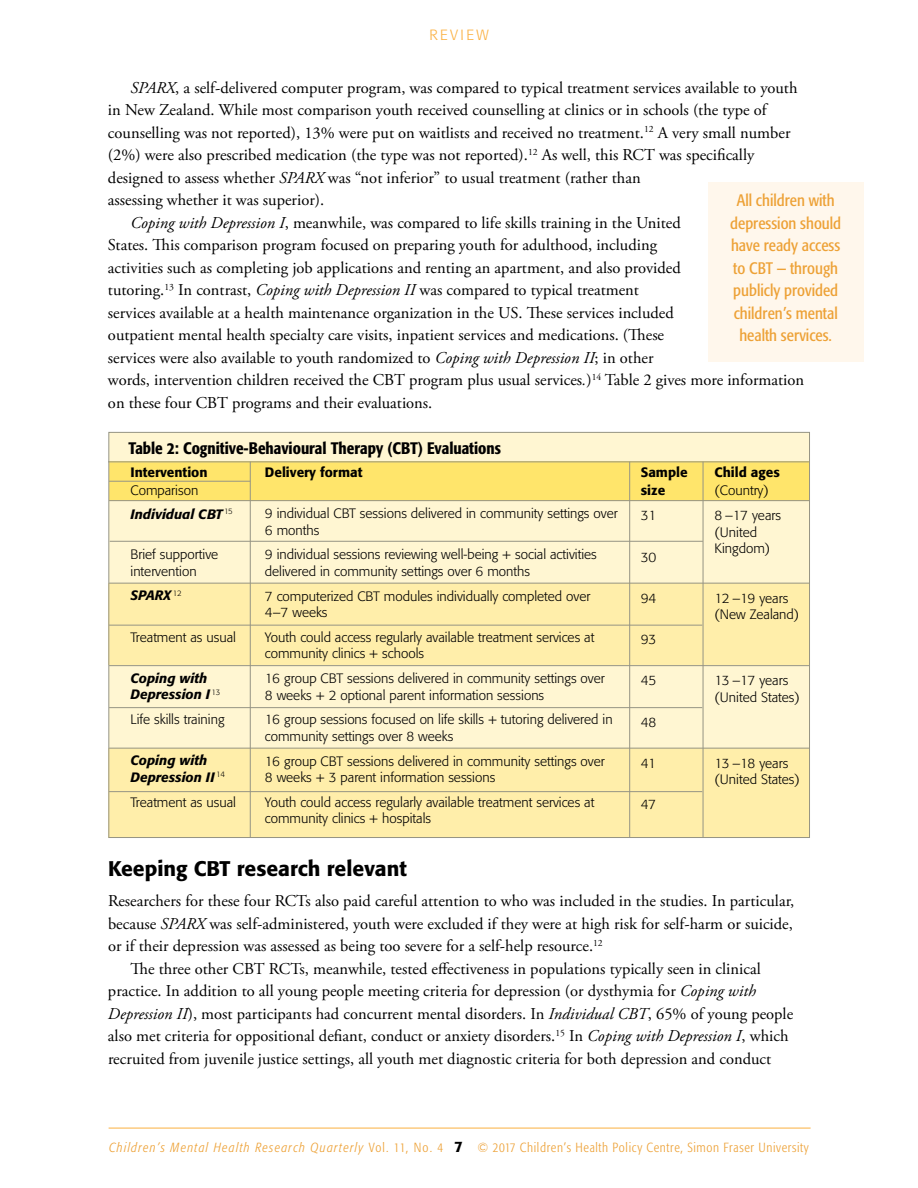
<style>
.page{position:relative;width:918px;height:1188px;background:#fff}
.page>*{position:absolute;margin:0;border:0;box-sizing:border-box;transform-origin:0 0}
.t1{font:500 21px "Formata";color:#000}
.t2{font:16.5px "Adobe Garamond Pro";color:#000}
.t3{font:condensed 16.5px/22.5px "Formata";color:#eda136;text-align:center}
.t4{font:500 condensed 16.5px "Formata";color:#000}
.t5{font:300 14.7px "Formata";letter-spacing:.155em;color:#fbb040}
.t6{font:300 13.5px/16.5px "Formata";color:#000}
.t7{font:italic 500 13.5px/16.5px "Formata";color:#000}
.t8{font:500 13.5px/18px "Formata";color:#000}
.t9{font:300 condensed 13.2px "Formata";letter-spacing:.05em;color:#eda136}
.s1{font-style:italic}
.s2{font-weight:300;font-style:normal}
.s3{font-weight:500;font-stretch:normal;font-size:15px;color:#000}
</style>
<div class="page">
<hr style="left:109px;top:1128px;width:702px;height:1px;background:#fbb040">
<div style="left:109px;top:432px;width:701px;height:403px;background:#fff6d2"></div>
<div style="left:108px;top:583px;width:702px;height:82px;background:#fea"></div>
<div style="left:108px;top:748px;width:702px;height:90px;background:#fea"></div>
<div style="left:109px;top:461px;width:701px;height:39px;background:#ffe56b"></div>
<hr style="left:108px;top:461px;width:701px;height:1px;background:#959484">
<hr style="left:109px;top:500px;width:701px;height:1px;background:#959484">
<hr style="left:250px;top:462px;width:1px;height:376px;background:#959484">
<hr style="left:629px;top:462px;width:1px;height:375px;background:#959484">
<hr style="left:703px;top:462px;width:1px;height:375px;background:#959484">
<hr style="left:109px;top:583px;width:701px;height:1px;background:#959484">
<hr style="left:109px;top:481px;width:141px;height:1px;background:#959484">
<hr style="left:109px;top:665px;width:701px;height:1px;background:#959484">
<hr style="left:109px;top:748px;width:701px;height:1px;background:#959484">
<hr style="left:110px;top:541px;width:593px;height:1px;background:#959484">
<hr style="left:109px;top:625px;width:593px;height:1px;background:#959484">
<hr style="left:109px;top:707px;width:593px;height:1px;background:#959484">
<hr style="left:109px;top:791px;width:593px;height:1px;background:#959484">
<div style="left:709px;top:182px;width:155px;height:180px;background:#fff7ec"></div>
<p class="t5" style="left:429px;top:26px;width:61px">REVIEW</p>
<p class="t2" style="left:130px;top:78px;width:669px"><span class="s1">SPARX</span>, a self-delivered computer program, was compared to typical treatment services available to youth</p>
<p class="t2" style="left:108px;top:100px;width:660px">in New Zealand. While most comparison youth received counselling at clinics or in schools (the type of</p>
<p class="t2" style="left:108px;top:123px;width:684px">counselling was not reported), 13% were put on waitlists and received no treatment.<sup>12</sup> A very small number</p>
<p class="t2" style="left:108px;top:145px;width:648px">(2%) were also prescribed medication (the type was not reported).<sup>12</sup> As well, this RCT was specifically</p>
<p class="t2" style="left:108px;top:168px;width:534px">designed to assess whether <span class="s1">SPARX</span> was “not inferior” to usual treatment (rather than</p>
<p class="t2" style="left:108px;top:190px;width:218px">assessing whether it was superior).</p>
<p class="t2" style="left:130px;top:213px;width:552px"><span class="s1">Coping with Depression I</span>, meanwhile, was compared to life skills training in the United</p>
<p class="t2" style="left:108px;top:235px;width:551px">States. This comparison program focused on preparing youth for adulthood, including</p>
<p class="t2" style="left:108px;top:258px;width:574px">activities such as completing job applications and renting an apartment, and also provided</p>
<p class="t2" style="left:108px;top:280px;width:533px">tutoring.<sup>13</sup> In contrast, <span class="s1">Coping with Depression II</span> was compared to typical treatment</p>
<p class="t2" style="left:108px;top:303px;width:567px">services available at a health maintenance organization in the US. These services included</p>
<p class="t2" style="left:108px;top:325px;width:558px">outpatient mental health specialty care visits, inpatient services and medications. (These</p>
<p class="t2" style="left:108px;top:348px;width:547px">services were also available to youth randomized to <span class="s1">Coping with Depression II</span>; in other</p>
<p class="t2" style="left:108px;top:370px;width:698px">words, intervention children received the CBT program plus usual services<span class="s1">.</span>)<sup>14</sup> Table 2 gives more information</p>
<p class="t2" style="left:108px;top:393px;width:326px">on these four CBT programs and their evaluations.</p>
<p class="t3" style="left:730px;top:189px;width:112px">All children with depression should have ready access to CBT — through publicly provided children’s mental health services.</p>
<p class="t4" style="left:129px;top:438px;width:374px">Table 2: Cognitive-Behavioural Therapy (CBT) Evaluations</p>
<p class="t8" style="left:131px;top:463px;width:79px">Intervention</p>
<p class="t7" style="left:131px;top:478px;width:104px;line-height:24px"><span class="s2">Comparison<br></span>Individual CBT <sup>15</sup></p>
<p class="t6" style="left:131px;top:546px;width:89px">Brief supportive intervention</p>
<p class="t7" style="left:131px;top:587px;width:53px">SPARX <sup>12</sup></p>
<p class="t6" style="left:131px;top:629px;width:107px">Treatment as usual</p>
<p class="t7" style="left:131px;top:670px;width:91px">Coping with<br>Depression I <sup>13</sup></p>
<p class="t6" style="left:131px;top:711px;width:95px">Life skills training</p>
<p class="t7" style="left:131px;top:752px;width:96px">Coping with<br>Depression II <sup>14</sup></p>
<p class="t6" style="left:131px;top:794px;width:107px">Treatment as usual</p>
<p class="t8" style="left:265px;top:463px;width:99px">Delivery format</p>
<p class="t6" style="left:265px;top:505px;width:354px">9 individual CBT sessions delivered in community settings over<br>6 months</p>
<p class="t6" style="left:265px;top:547px;width:333px">9 individual sessions reviewing well-being + social activities delivered in community settings over 6 months</p>
<p class="t6" style="left:265px;top:588px;width:327px">7 computerized CBT modules individually completed over<br>4–7 weeks</p>
<p class="t6" style="left:265px;top:629px;width:331px">Youth could access regularly available treatment services at community clinics + schools</p>
<p class="t6" style="left:265px;top:670px;width:341px">16 group CBT sessions delivered in community settings over<br>8 weeks + 2 optional parent information sessions</p>
<p class="t6" style="left:265px;top:712px;width:349px">16 group sessions focused on life skills + tutoring delivered in community settings over 8 weeks</p>
<p class="t6" style="left:265px;top:753px;width:341px">16 group CBT sessions delivered in community settings over<br>8 weeks + 3 parent information sessions</p>
<p class="t6" style="left:265px;top:794px;width:331px">Youth could access regularly available treatment services at community clinics + hospitals</p>
<p class="t8" style="left:641px;top:463px;width:48px">Sample size</p>
<p class="t6" style="left:641px;top:508px;width:17px">31</p>
<p class="t6" style="left:641px;top:549px;width:17px">30</p>
<p class="t6" style="left:641px;top:590px;width:17px">94</p>
<p class="t6" style="left:641px;top:631px;width:17px">93</p>
<p class="t6" style="left:641px;top:673px;width:17px">45</p>
<p class="t6" style="left:641px;top:714px;width:17px">48</p>
<p class="t6" style="left:641px;top:755px;width:17px">41</p>
<p class="t6" style="left:641px;top:796px;width:17px">47</p>
<p class="t8" style="left:715px;top:463px;width:67px">Child ages</p>
<p class="t6" style="left:715px;top:478px;width:68px;line-height:25.5px">(Country)<br>8 –17 years</p>
<p class="t6" style="left:715px;top:524px;width:57px">(United<br>Kingdom)</p>
<p class="t6" style="left:715px;top:590px;width:86px">12 –19 years (New Zealand)</p>
<p class="t6" style="left:715px;top:673px;width:87px">13 –17 years (United States)</p>
<p class="t6" style="left:715px;top:755px;width:87px">13 –18 years (United States)</p>
<p class="t1" style="left:108px;top:856px;width:300px">Keeping CBT research relevant</p>
<p class="t2" style="left:108px;top:891px;width:688px">Researchers for these four RCTs also paid careful attention to who was included in the studies. In particular,</p>
<p class="t2" style="left:108px;top:914px;width:686px">because <span class="s1">SPARX</span> was self-administered, youth were excluded if they were at high risk for self-harm or suicide,</p>
<p class="t2" style="left:108px;top:936px;width:496px">or if their depression was assessed as being too severe for a self-help resource.<sup>12</sup></p>
<p class="t2" style="left:130px;top:959px;width:632px">The three other CBT RCTs, meanwhile, tested effectiveness in populations typically seen in clinical</p>
<p class="t2" style="left:108px;top:981px;width:649px">practice. In addition to all young people meeting criteria for depression (or dysthymia for <span class="s1">Coping with</span></p>
<p class="t2" style="left:108px;top:1004px;width:687px"><span class="s1">Depression II</span>), most participants had concurrent mental disorders. In <span class="s1">Individual CBT</span>, 65% of young people</p>
<p class="t2" style="left:108px;top:1026px;width:682px">also met criteria for oppositional defiant, conduct or anxiety disorders.<sup>15</sup> In <span class="s1">Coping with Depression I</span>, which</p>
<p class="t2" style="left:108px;top:1049px;width:665px">recruited from juvenile justice settings, all youth met diagnostic criteria for both depression and conduct</p>
<p class="t9" style="left:109px;top:1140px;width:701px"><span class="s1">Children’s Mental Health Research Quarterly</span> Vol. 11, N o. 4 <span class="s3">7</span> © 2017 Children’s Health Policy Centre, Simon Fraser University</p>
</div>
